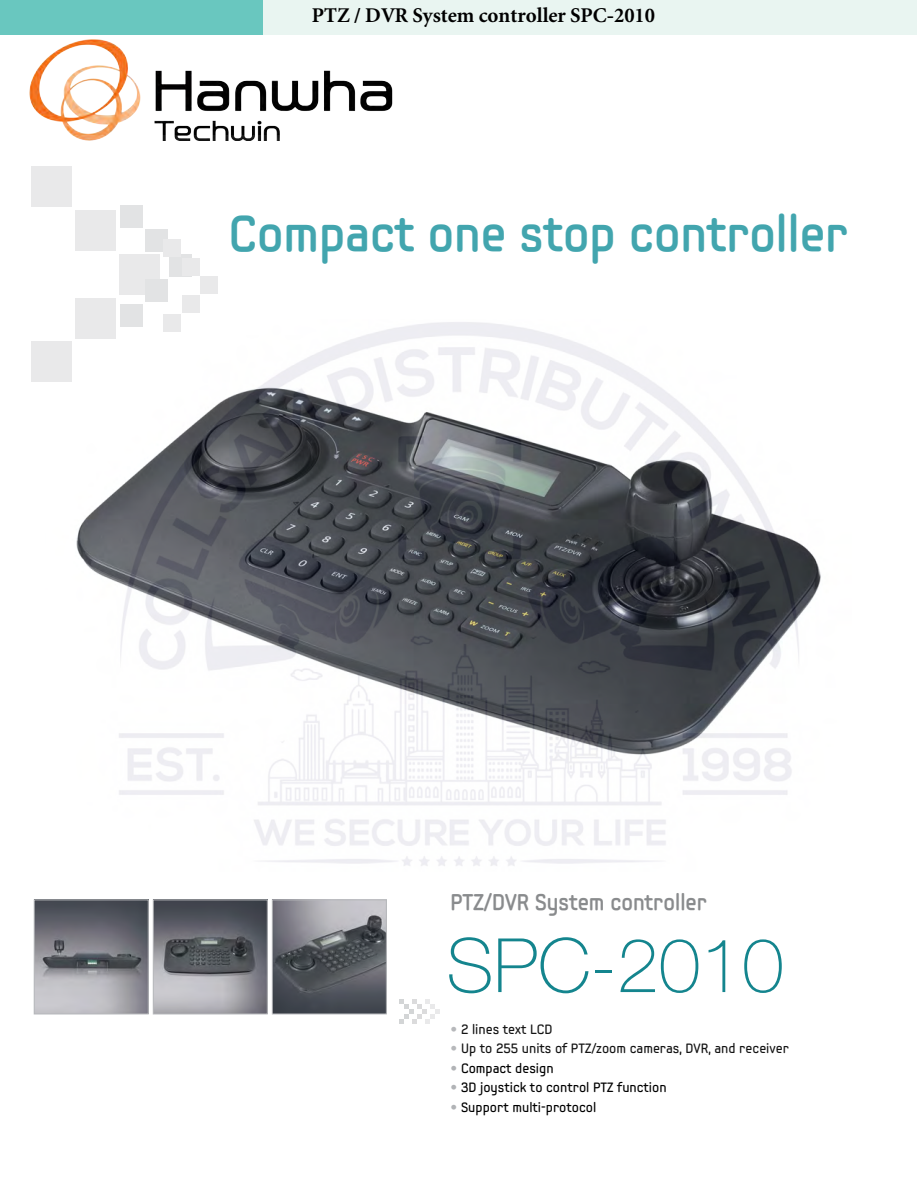
<style>
.page{position:relative;width:918px;height:1188px;background:#fff}
.page>*{position:absolute;margin:0;border:0;box-sizing:border-box;transform-origin:0 0}
.t1{font:100 75px "Helvetica Neue";color:#007b85}
.t2{font:700 49.5px "Samsung Imagination Modern";color:#329ea8}
.t3{font:700 22.5px "Samsung Imagination Modern";color:#808284}
.t4{font:700 21px "Minion Cyr";color:#000}
.t5{font:13.5px "Samsung Imagination Modern";color:#000}
.s1{font-family:"Helvetica Neue";font-weight:300;color:#b1b3b6}
</style>
<div class="page">
<img style="left:29px;top:39px;width:364px;height:96px">
<div style="left:0;top:0;width:917px;height:35px;background:#e9f5f1"></div>
<div style="left:0;top:0;width:263px;height:35px;background:#69c7bf"></div>
<img style="left:31px;top:135px;width:790px;height:889px">
<h3 class="t4" style="left:312px;top:2px;width:345px">PTZ / DVR System controller SPC-2010</h3>
<h2 class="t2" style="left:229px;top:201px;width:620px">Compact one stop controller</h2>
<h3 class="t3" style="left:451px;top:888px;width:258px">PTZ/DVR System controller</h3>
<h1 class="t1" style="left:446px;top:923px;width:339px">SPC-2010</h1>
<p class="t5" style="left:451px;top:1021px;width:103px"><span class="s1">•</span> 2 lines text LCD</p>
<p class="t5" style="left:451px;top:1040px;width:340px"><span class="s1">•</span> Up to 255 units of PTZ/zoom cameras, DVR, and receiver</p>
<p class="t5" style="left:451px;top:1060px;width:105px"><span class="s1">•</span> Compact design</p>
<p class="t5" style="left:451px;top:1079px;width:218px"><span class="s1">•</span> 3D joystick to control PTZ function</p>
<p class="t5" style="left:451px;top:1099px;width:147px"><span class="s1">•</span> Support multi-protocol</p>
</div>
